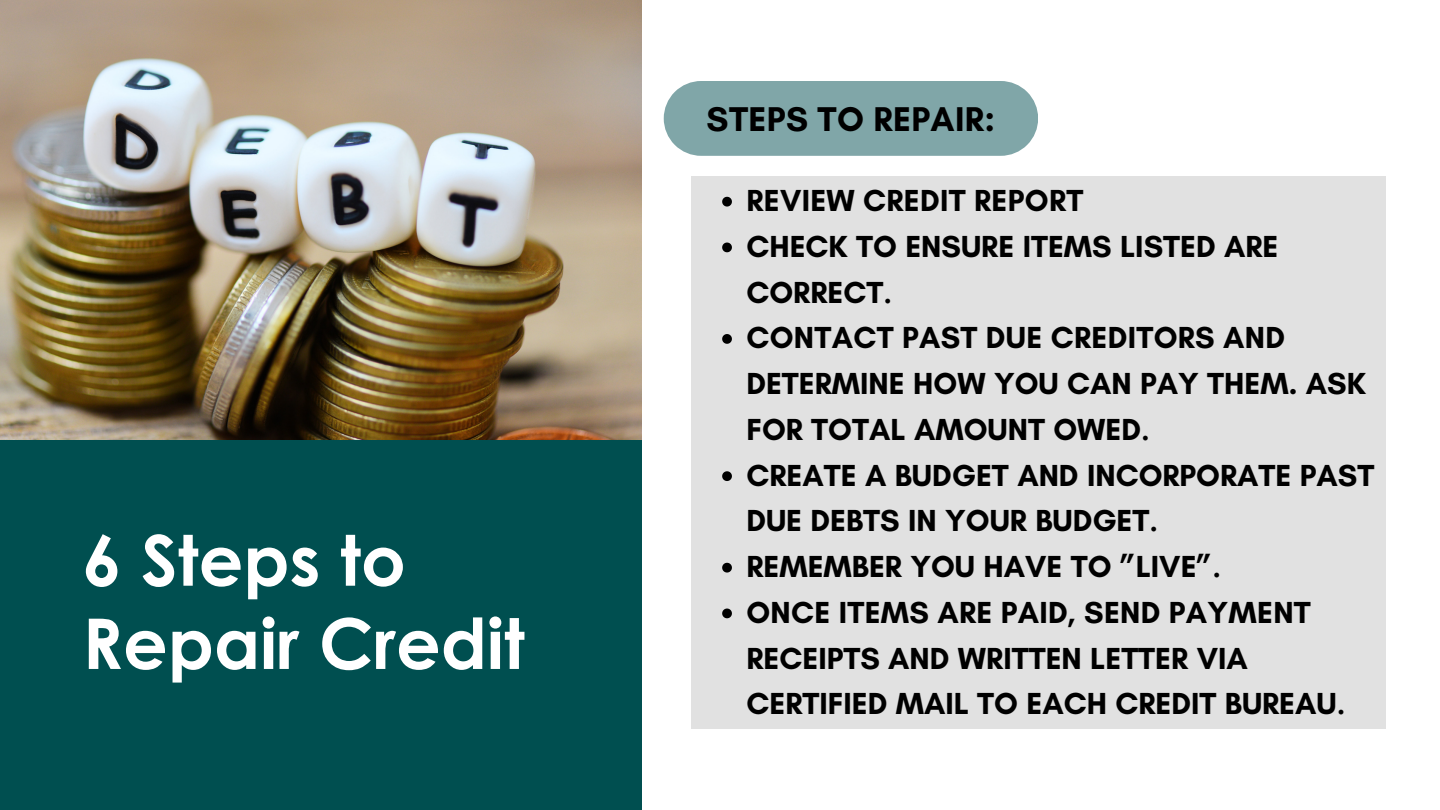
<style>
.page{position:relative;width:1440px;height:810px;background:#fff}
.page>*{position:absolute;margin:0;border:0;box-sizing:border-box;transform-origin:0 0}
.t1{font:700 70px/83.2px "Century Gothic";color:#fff}
.t2{font:700 35px "Glacial Indifference";letter-spacing:.01em;color:#000}
.t3{font:700 31px/45.8px "Glacial Indifference";color:#000}
.s1{font-family:"Century Gothic"}
</style>
<div class="page">
<div style="left:0;top:427px;width:641px;height:383px;background:#004f50"></div>
<div style="left:664px;top:81px;width:374px;height:75px;background:#80a6a8"></div>
<div style="left:691px;top:177px;width:695px;height:552px;background:#e1e1e1"></div>
<svg style="left:722px;top:197px;width:10px;height:10px"></svg>
<svg style="left:722px;top:243px;width:10px;height:9px"></svg>
<svg style="left:722px;top:334px;width:10px;height:10px"></svg>
<svg style="left:722px;top:471px;width:10px;height:10px"></svg>
<svg style="left:722px;top:563px;width:10px;height:10px"></svg>
<svg style="left:722px;top:609px;width:10px;height:9px"></svg>
<img style="left:0;top:0;width:642px;height:439px">
<h1 class="t1" style="left:82px;top:516px;width:444px">6 Steps to<br>Repair Credit</h1>
<p class="t2" style="left:707px;top:97px;width:290px">STEPS TO REPAIR:</p>
<p class="t3" style="left:746px;top:177px;width:630px">REVIEW CREDIT REPORT<br>CHECK TO ENSURE ITEMS LISTED ARE<br>CORRECT<span class="s1">.<br></span>CONTACT PAST DUE CREDITORS AND<br>DETERMINE HOW YOU CAN PAY THEM. ASK<br>FOR TOTAL AMOUNT OWED<span class="s1">.<br></span>CREATE A BUDGET AND INCORPORATE PAST<br>DUE DEBTS IN YOUR BUDGET<span class="s1">.<br></span>REMEMBER YOU HAVE TO ”LIVE”<span class="s1">.<br></span>ONCE ITEMS ARE PAID, SEND PAYMENT<br>RECEIPTS AND WRITTEN LETTER VIA<br>CERTIFIED MAIL TO EACH CREDIT BUREAU<span class="s1">.</span></p>
</div>
